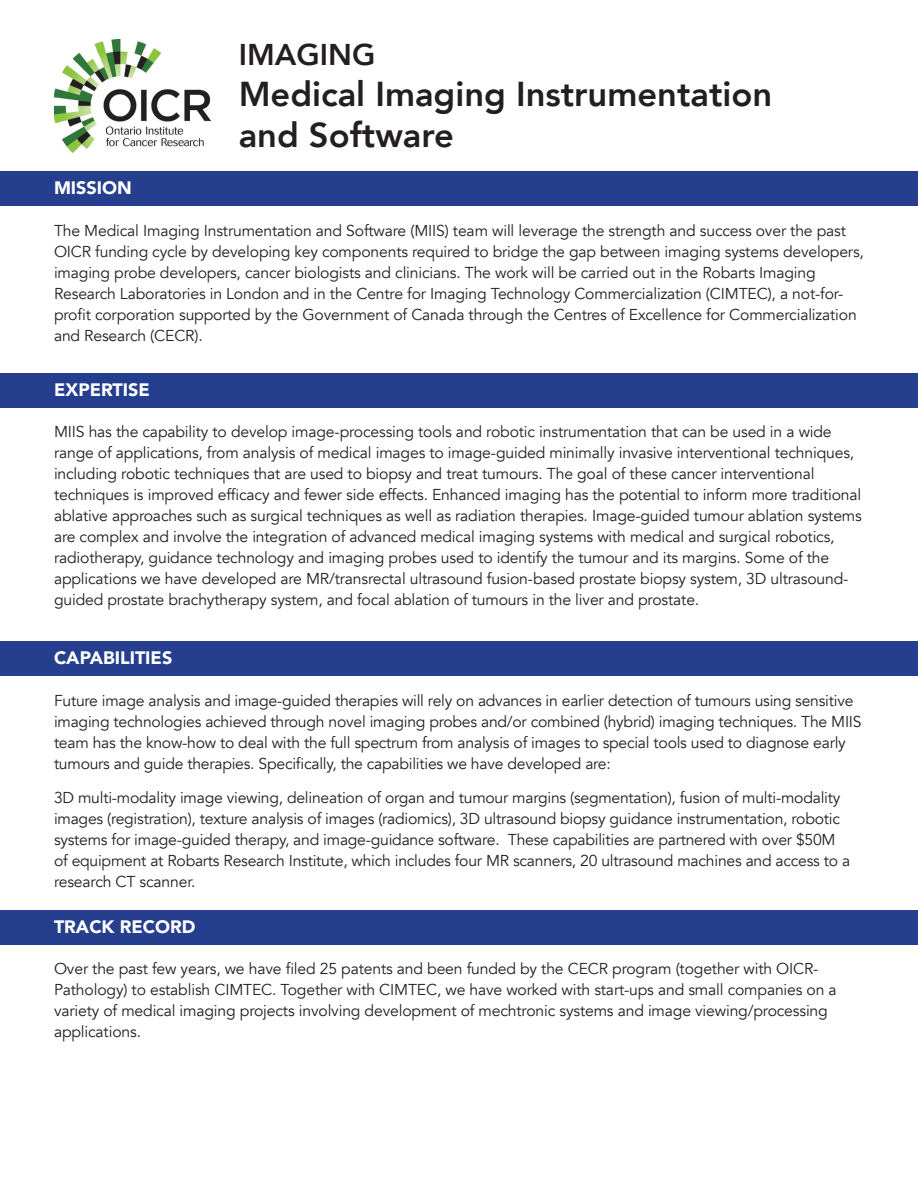
<style>
.page{position:relative;width:918px;height:1188px;background:#fff}
.page>*{position:absolute;margin:0;border:0;box-sizing:border-box;transform-origin:0 0}
.Main_Heading{font:800 34.5px/41.4px "Avenir";color:#231f20}
.Main_Heading-2{font:800 30px "Avenir";color:#231f20}
.Section_Title{font:900 18px "Avenir";color:#fff}
.Body_text{font:15.75px/21px "Avenir";letter-spacing:-.01em;color:#231f20}
</style>
<div class="page">
<img style="left:54px;top:39px;width:156px;height:113px">
<div style="left:0;top:171px;width:918px;height:35px;background:#253f8e"></div>
<div style="left:0;top:373px;width:918px;height:35px;background:#253f8e"></div>
<div style="left:0;top:642px;width:918px;height:34px;background:#253f8e"></div>
<div style="left:0;top:910px;width:918px;height:35px;background:#253f8e"></div>
<p class="Main_Heading-2" style="left:239px;top:31px;width:138px">IMAGING</p>
<p class="Main_Heading" style="left:239px;top:73px;width:535px">Medical Imaging Instrumentation and Software</p>
<p class="Section_Title" style="left:54px;top:173px;width:79px">MISSION</p>
<p class="Body_text" style="left:54px;top:220px;width:811px">The Medical Imaging Instrumentation and Software (MIIS) team will leverage the strength and success over the past OICR funding cycle by developing key components required to bridge the gap between imaging systems developers, imaging probe developers, cancer biologists and clinicians. The work will be carried out in the Robarts Imaging Research Laboratories in London and in the Centre for Imaging Technology Commercialization (CIMTEC), a not-for&shy;profit corporation supported by the Government of Canada through the Centres of Excellence for Commercialization and Research (CECR).</p>
<p class="Section_Title" style="left:54px;top:375px;width:97px">EXPERTISE</p>
<p class="Body_text" style="left:54px;top:422px;width:809px">MIIS has the capability to develop image-processing tools and robotic instrumentation that can be used in a wide range of applications, from analysis of medical images to image-guided minimally invasive interventional techniques, including robotic techniques that are used to biopsy and treat tumours. The goal of these cancer interventional techniques is improved efficacy and fewer side effects. Enhanced imaging has the potential to inform more traditional ablative approaches such as surgical techniques as well as radiation therapies. Image-guided tumour ablation systems are complex and involve the integration of advanced medical imaging systems with medical and surgical robotics, radiotherapy, guidance technology and imaging probes used to identify the tumour and its margins. Some of the applications we have developed are MR/transrectal ultrasound fusion-based prostate biopsy system, 3D ultrasound&shy;guided prostate brachytherapy system, and focal ablation of tumours in the liver and prostate.</p>
<p class="Section_Title" style="left:54px;top:643px;width:120px">CAPABILITIES</p>
<p class="Body_text" style="left:54px;top:690px;width:809px">Future image analysis and image-guided therapies will rely on advances in earlier detection of tumours using sensitive imaging technologies achieved through novel imaging probes and/or combined (hybrid) imaging techniques. The MIIS team has the know-how to deal with the full spectrum from analysis of images to special tools used to diagnose early tumours and guide therapies. Specifically, the capabilities we have developed are:</p>
<p class="Body_text" style="left:54px;top:787px;width:798px">3D multi-modality image viewing, delineation of organ and tumour margins (segmentation), fusion of multi-modality images (registration), texture analysis of images (radiomics), 3D ultrasound biopsy guidance instrumentation, robotic systems for image-guided therapy, and image-guidance software. These capabilities are partnered with over $50M of equipment at Robarts Research Institute, which includes four MR scanners, 20 ultrasound machines and access to a research CT scanner.</p>
<p class="Section_Title" style="left:54px;top:911px;width:143px">TRACK RECORD</p>
<p class="Body_text" style="left:54px;top:959px;width:784px">Over the past few years, we have filed 25 patents and been funded by the CECR program (together with OICR-Pathology) to establish CIMTEC. Together with CIMTEC, we have worked with start-ups and small companies on a variety of medical imaging projects involving development of mechtronic systems and image viewing/processing applications.</p>
</div>
